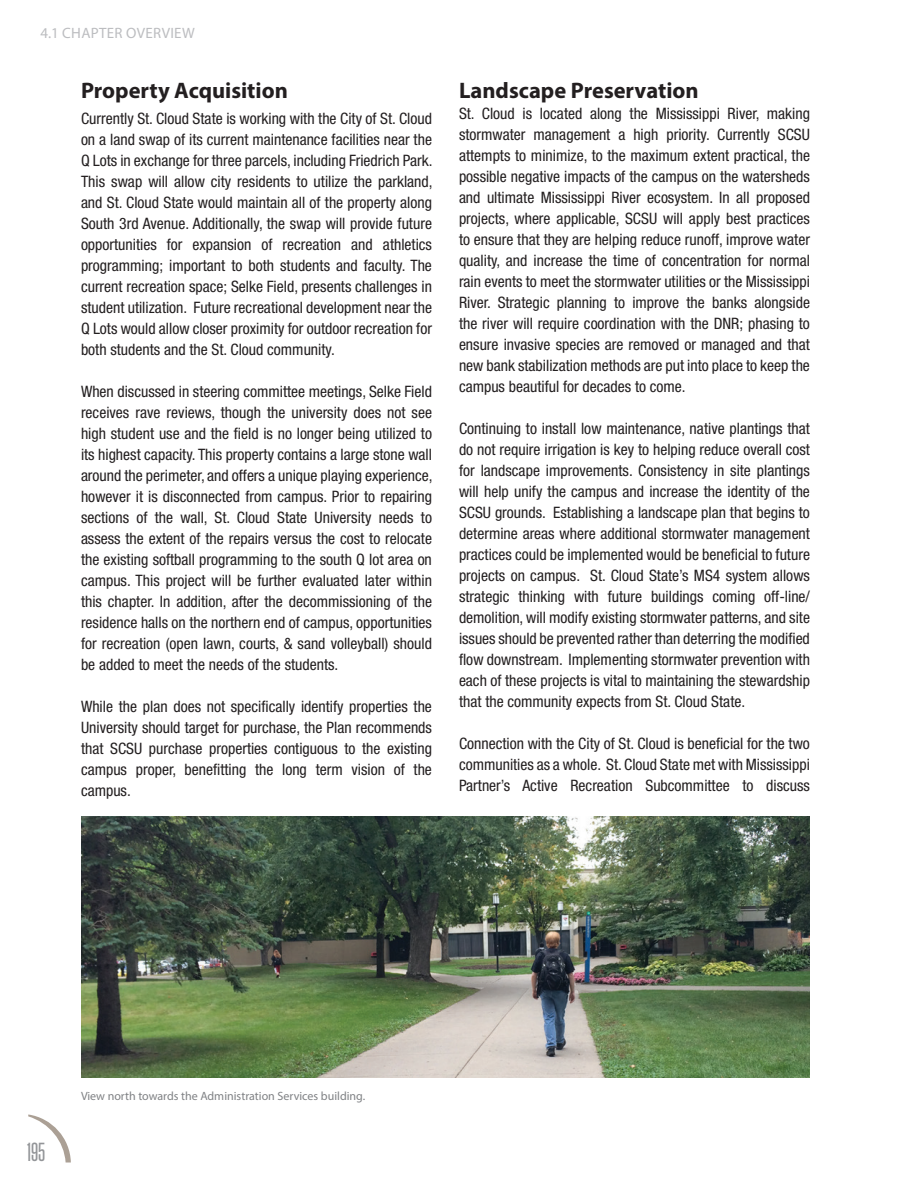
<style>
.page{position:relative;width:918px;height:1188px;background:#fff}
.page>*{position:absolute;margin:0;border:0;box-sizing:border-box;transform-origin:0 0}
.t1{font:700 22.5px "Myriad Pro";color:#231f20}
.t2{font:22.5px "Steelfish Rg";color:#939598}
.t3{font:condensed 15.75px/21px "Helvetica Neue LT Std";color:#231f20;text-align:justify}
.t4{font:15px "Myriad Pro";letter-spacing:.02em;color:#bcbdc0}
.t5{font:12px "Myriad Pro";color:#808285}
</style>
<div class="page">
<svg style="left:28px;top:1114px;width:43px;height:49px"></svg>
<img style="left:81px;top:816px;width:729px;height:261px">
<p class="t4" style="left:40px;top:24px;width:156px">4.1 CHAPTER OVERVIEW</p>
<h1 class="t1" style="left:81px;top:76px;width:208px">Property Acquisition</h1>
<p class="t3" style="left:81px;top:108px;width:353px">Currently St. Cloud State is working with the City of St. Cloud on a land swap of its current maintenance facilities near the Q Lots in exchange for three parcels, including Friedrich Park.<br>This swap will allow city residents to utilize the parkland, and St. Cloud State would maintain all of the property along South 3rd Avenue. Additionally, the swap will provide future opportunities for expansion of recreation and athletics programming; important to both students and faculty. The current recreation space; Selke Field, presents challenges in student utilization. Future recreational development near the Q Lots would allow closer proximity for outdoor recreation for both students and the St. Cloud community.</p>
<p class="t3" style="left:81px;top:381px;width:353px">When discussed in steering committee meetings, Selke Field receives rave reviews, though the university does not see high student use and the field is no longer being utilized to its highest capacity. This property contains a large stone wall around the perimeter, and offers a unique playing experience, however it is disconnected from campus. Prior to repairing sections of the wall, St. Cloud State University needs to assess the extent of the repairs versus the cost to relocate the existing softball programming to the south Q lot area on campus. This project will be further evaluated later within this chapter. In addition, after the decommissioning of the residence halls on the northern end of campus, opportunities for recreation (open lawn, courts, &amp; sand volleyball) should be added to meet the needs of the students.</p>
<p class="t3" style="left:81px;top:696px;width:353px">While the plan does not specifically identify properties the University should target for purchase, the Plan recommends that SCSU purchase properties contiguous to the existing campus proper, benefitting the long term vision of the campus.</p>
<h1 class="t1" style="left:459px;top:76px;width:241px">Landscape Preservation</h1>
<p class="t3" style="left:459px;top:103px;width:353px">St. Cloud is located along the Mississippi River, making stormwater management a high priority. Currently SCSU attempts to minimize, to the maximum extent practical, the possible negative impacts of the campus on the watersheds and ultimate Mississippi River ecosystem. In all proposed projects, where applicable, SCSU will apply best practices to ensure that they are helping reduce runoff, improve water quality, and increase the time of concentration for normal rain events to meet the stormwater utilities or the Mississippi River. Strategic planning to improve the banks alongside the river will require coordination with the DNR; phasing to ensure invasive species are removed or managed and that new bank stabilization methods are put into place to keep the campus beautiful for decades to come.</p>
<p class="t3" style="left:459px;top:418px;width:353px">Continuing to install low maintenance, native plantings that do not require irrigation is key to helping reduce overall cost for landscape improvements. Consistency in site plantings will help unify the campus and increase the identity of the SCSU grounds. Establishing a landscape plan that begins to determine areas where additional stormwater management practices could be implemented would be beneficial to future projects on campus. St. Cloud State’s MS4 system allows strategic thinking with future buildings coming off-line/ demolition, will modify existing stormwater patterns, and site issues should be prevented rather than deterring the modified flow downstream. Implementing stormwater prevention with each of these projects is vital to maintaining the stewardship that the community expects from St. Cloud State.</p>
<p class="t3" style="left:459px;top:733px;width:353px">Connection with the City of St. Cloud is beneficial for the two communities as a whole. St. Cloud State met with Mississippi Partner’s Active Recreation Subcommittee to discuss</p>
<h1 class="t2" style="left:27px;top:1138px;width:20px">195</h1>
<p class="t5" style="left:81px;top:1089px;width:286px">View north towards the Administration Services building.</p>
</div>
